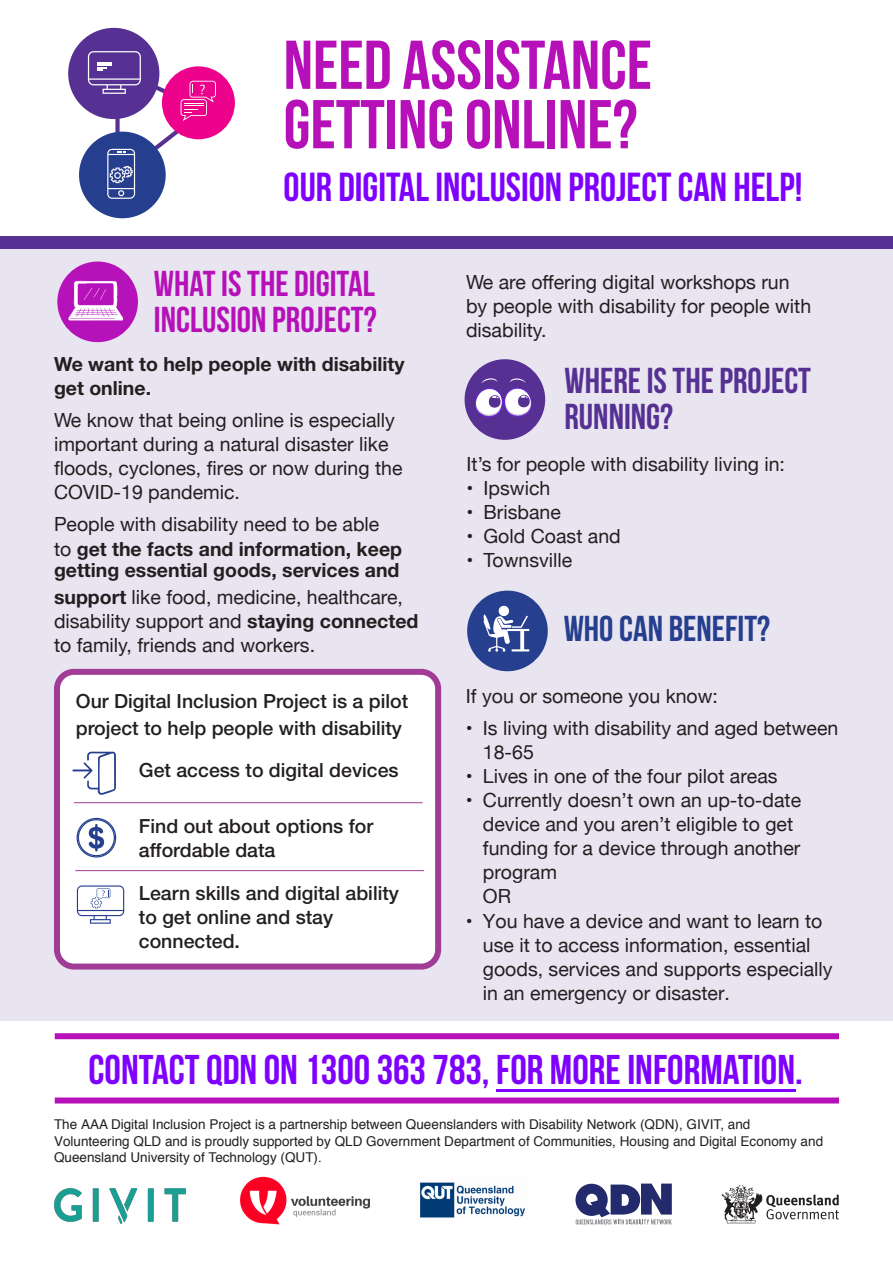
<style>
.page{position:relative;width:893px;height:1263px;background:#fff}
.page>*{position:absolute;margin:0;border:0;box-sizing:border-box;transform-origin:0 0}
.t1{font:700 68.85px/59.4px "Bebas Neue";color:#b611b9}
.t2{font:700 41.55px "Bebas Neue";color:#7e00ff}
.t3{font:700 40.5px "Bebas Neue";color:#7e00ff}
.t4{font:700 36px/36px "Bebas Neue";color:#b611b9}
.t5{font:700 36px/36px "Bebas Neue";color:#563193}
.t6{font:700 36px "Bebas Neue";color:#253f8e}
.t7{font:19.5px/24px "Helvetica Neue";color:#231f20}
.t8{font:500 19.5px/24px "Helvetica Neue";color:#231f20}
.t9{font:700 19.5px/24px "Helvetica Neue";color:#231f20}
.t10{font:13.5px/16.2px "Helvetica";color:#231f20}
.s1{font-weight:700}
.s2{font-weight:400}
</style>
<div class="page">
<div style="left:0;top:245px;width:893px;height:776px;background:#e8e5f1"></div>
<div style="left:162px;top:66px;width:73px;height:73px;background:#ed028c;border-radius:50%"></div>
<div style="left:68px;top:28px;width:91px;height:91px;background:#563193;border-radius:50%"></div>
<div style="left:79px;top:132px;width:87px;height:86px;background:#253f8e;border-radius:50%"></div>
<svg style="left:88px;top:51px;width:128px;height:148px"></svg>
<div style="left:0;top:236px;width:893px;height:12px;background:#563193"></div>
<div style="left:465px;top:359px;width:80px;height:81px;background:#563193;border-radius:50%"></div>
<svg style="left:475px;top:378px;width:57px;height:39px"></svg>
<div style="left:57px;top:261px;width:81px;height:81px;background:#b512ba;border-radius:50%"></div>
<svg style="left:68px;top:281px;width:56px;height:40px"></svg>
<div style="left:467px;top:591px;width:81px;height:80px;background:#26408f;border-radius:50%"></div>
<svg style="left:483px;top:606px;width:46px;height:46px"></svg>
<div style="left:55px;top:1033px;width:784px;height:6px;background:#b611b9"></div>
<div style="left:55px;top:1097px;width:784px;height:6px;background:#b611b9"></div>
<svg style="left:575px;top:1183px;width:97px;height:42px"></svg>
<img style="left:240px;top:1176px;width:130px;height:49px">
<img style="left:420px;top:1182px;width:105px;height:36px">
<div style="left:57px;top:672px;width:381px;height:294px;background:#fff;border-radius:17px"></div>
<div style="left:54px;top:669px;width:387px;height:300px;border:6px solid #a03c96;border-radius:17px"></div>
<hr style="left:74px;top:802px;width:349px;height:1px;background:#a03c96">
<hr style="left:75px;top:870px;width:349px;height:1px;background:#a03c96">
<svg style="left:72px;top:751px;width:44px;height:44px"></svg>
<svg style="left:77px;top:818px;width:39px;height:39px"></svg>
<svg style="left:77px;top:885px;width:47px;height:39px"></svg>
<svg style="left:721px;top:1185px;width:118px;height:38px"></svg>
<img style="left:55px;top:1189px;width:131px;height:34px">
<hr style="left:496px;top:1090px;width:299px;height:2px;background:#7e00ff">
<h1 class="t1" style="left:284px;top:35px;width:370px">NEED ASSISTANCE<br>GETTING ONLINE?</h1>
<h2 class="t3" style="left:284px;top:164px;width:520px">OUR DIGITAL INCLUSION PROJECT CAN HELP!</h2>
<h2 class="t4" style="left:154px;top:266px;width:224px">WHAT IS THE DIGITAL<br>INCLUSION PROJECT?</h2>
<p class="t9" style="left:54px;top:352px;width:352px">We want to help people with disability get online.</p>
<p class="t7" style="left:54px;top:409px;width:350px">We know that being online is especially important during a natural disaster like floods, cyclones, fires or now during the COVID-19 pandemic.</p>
<p class="t7" style="left:54px;top:514px;width:350px">People with disability need to be able<br>to <span class="s1">get the facts and information, keep</span></p>
<p class="t9" style="left:54px;top:556px;width:350px;line-height:26.7px">getting essential goods, services and support <span class="s2">like food, medicine, healthcare,</span></p>
<p class="t7" style="left:54px;top:610px;width:366px">disability support and <span class="s1">staying connected </span>to family, friends and workers.</p>
<p class="t8" style="left:76px;top:687px;width:334px;line-height:27px">Our Digital Inclusion Project is a pilot project to help people with disability</p>
<p class="t8" style="left:139px;top:758px;width:261px">Get access to digital devices</p>
<p class="t8" style="left:139px;top:814px;width:236px">Find out about options for affordable data</p>
<p class="t8" style="left:139px;top:881px;width:262px">Learn skills and digital ability to get online and stay connected.</p>
<p class="t7" style="left:466px;top:271px;width:347px">We are offering digital workshops run by people with disability for people with disability.</p>
<h2 class="t5" style="left:564px;top:362px;width:248px">WHERE IS THE PROJECT<br>RUNNING?</h2>
<p class="t7" style="left:466px;top:453px;width:320px">It’s for people with disability living in:</p>
<p class="t7" style="left:466px;top:477px;width:85px">• Ipswich</p>
<p class="t7" style="left:466px;top:501px;width:96px">• Brisbane</p>
<p class="t7" style="left:466px;top:525px;width:156px">• Gold Coast and</p>
<p class="t7" style="left:466px;top:549px;width:107px">• Townsville</p>
<h2 class="t6" style="left:564px;top:609px;width:208px">WHO CAN BENEFIT?</h2>
<p class="t7" style="left:466px;top:685px;width:254px">If you or someone you know:</p>
<p class="t7" style="left:483px;top:717px;width:357px;text-indent:-17px">• Is living with disability and aged between<br>18-65</p>
<p class="t7" style="left:466px;top:765px;width:313px">• Lives in one of the four pilot areas</p>
<p class="t7" style="left:483px;top:789px;width:320px;text-indent:-17px">• Currently doesn’t own an up-to-date device and you aren’t eligible to get funding for a device through another program<br>OR</p>
<p class="t7" style="left:483px;top:910px;width:351px;text-indent:-17px">• You have a device and want to learn to use it to access information, essential goods, services and supports especially in an emergency or disaster.</p>
<p class="t2" style="left:89px;top:1046px;width:716px">CONTACT QDN ON 1300 363 783, FOR MORE INFORMATION.</p>
<p class="t10" style="left:54px;top:1117px;width:771px">The AAA Digital Inclusion Project is a partnership between Queenslanders with Disability Network (QDN), GIVIT, and<br>Volunteering QLD and is proudly supported by QLD Government Department of Communities, Housing and Digital Economy and<br>Queensland University of Technology (QUT).</p>
</div>
